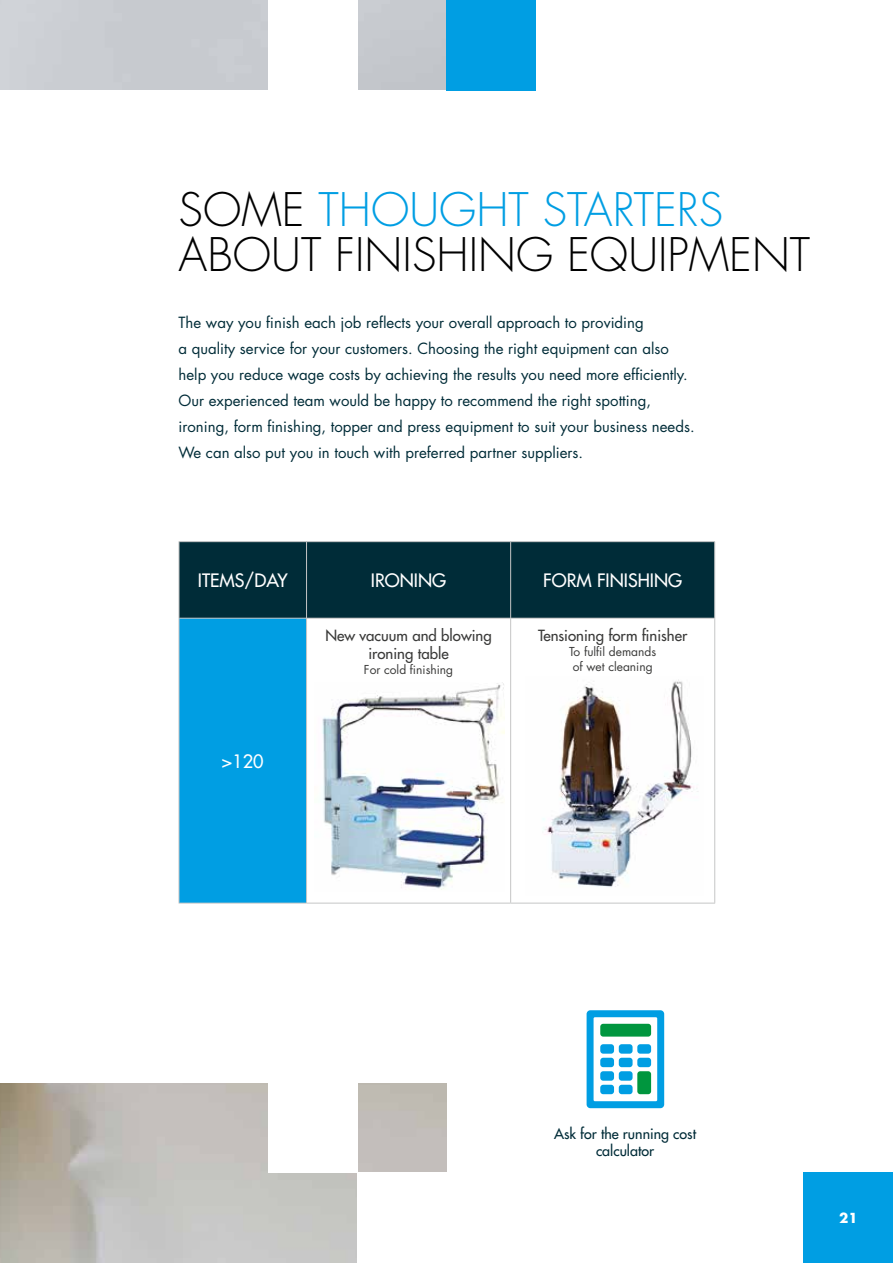
<style>
.page{position:relative;width:893px;height:1263px;background:#fff}
.page>*{position:absolute;margin:0;border:0;box-sizing:border-box;transform-origin:0 0}
.t1{font:300 45px/45.2px "Futura Std";color:#000}
.t2{font:500 18px "Futura Std";color:#fff}
.t3{font:15px/26px "Futura Std";color:#002c38}
.t4{font:500 15px/18px "Futura Std";color:#3a3a39;text-align:center}
.t5{font:500 14.25px/16.5px "Futura Std";color:#002c38;text-align:center}
.t6{font:700 13.5px "Futura Std";color:#fff}
.t7{font:12px/15px "Futura Std";color:#3a3a39}
.s1{color:#009ee3}
</style>
<div class="page">
<div style="left:446px;top:0;width:90px;height:90px;background:#009ee3"></div>
<hr style="left:0;top:180px;width:1px;height:181px;background:#009ee3">
<div style="left:804px;top:1173px;width:89px;height:90px;background:#009ee3"></div>
<div style="left:180px;top:542px;width:534px;height:76px;background:#002c38"></div>
<div style="left:179px;top:618px;width:128px;height:285px;background:#009ee3"></div>
<hr style="left:179px;top:618px;width:127px;height:1px;background:#c6c6c6">
<hr style="left:307px;top:618px;width:203px;height:1px;background:#c6c6c6">
<hr style="left:511px;top:618px;width:203px;height:1px;background:#c6c6c6">
<hr style="left:179px;top:541px;width:128px;height:1px;background:#c5c6c6">
<hr style="left:179px;top:542px;width:1px;height:76px;background:#c5c6c6">
<hr style="left:307px;top:541px;width:204px;height:1px;background:#c5c6c6">
<hr style="left:306px;top:542px;width:1px;height:76px;background:#c5c6c6">
<hr style="left:511px;top:541px;width:204px;height:1px;background:#c5c6c6">
<hr style="left:510px;top:542px;width:1px;height:76px;background:#c5c6c6">
<hr style="left:714px;top:542px;width:1px;height:76px;background:#c5c6c6">
<hr style="left:179px;top:618px;width:1px;height:285px;background:#c5c6c6">
<hr style="left:306px;top:618px;width:1px;height:285px;background:#c5c6c6">
<hr style="left:510px;top:618px;width:1px;height:285px;background:#c5c6c6">
<hr style="left:714px;top:618px;width:1px;height:285px;background:#c5c6c6">
<hr style="left:179px;top:903px;width:128px;height:1px;background:#c5c6c6">
<hr style="left:307px;top:903px;width:204px;height:1px;background:#c5c6c6">
<hr style="left:511px;top:903px;width:204px;height:1px;background:#c5c6c6">
<img style="left:322px;top:683px;width:182px;height:207px">
<img style="left:543px;top:679px;width:155px;height:208px">
<svg style="left:587px;top:1010px;width:77px;height:98px"></svg>
<div style="left:600px;top:1024px;width:51px;height:12px;background:#00963e;border-radius:3px"></div>
<div style="left:600px;top:1044px;width:14px;height:10px;background:#009ee3;border-radius:3px"></div>
<div style="left:619px;top:1044px;width:14px;height:10px;background:#009ee3;border-radius:3px"></div>
<div style="left:637px;top:1044px;width:14px;height:10px;background:#009ee3;border-radius:3px"></div>
<div style="left:600px;top:1058px;width:14px;height:9px;background:#009ee3;border-radius:3px"></div>
<div style="left:619px;top:1058px;width:14px;height:9px;background:#009ee3;border-radius:3px"></div>
<div style="left:637px;top:1058px;width:14px;height:9px;background:#009ee3;border-radius:3px"></div>
<div style="left:600px;top:1071px;width:14px;height:10px;background:#009ee3;border-radius:3px"></div>
<div style="left:619px;top:1071px;width:14px;height:10px;background:#009ee3;border-radius:3px"></div>
<div style="left:600px;top:1085px;width:14px;height:9px;background:#009ee3;border-radius:3px"></div>
<div style="left:619px;top:1085px;width:14px;height:9px;background:#009ee3;border-radius:3px"></div>
<div style="left:637px;top:1071px;width:14px;height:23px;background:#00963e;border-radius:3px"></div>
<h1 class="t1" style="left:179px;top:188px;width:633px">SOME <span class="s1">THOUGHT STARTERS<br></span>ABOUT FINISHING EQUIPMENT</h1>
<p class="t3" style="left:179px;top:310px;width:518px">The way you finish each job reflects your overall approach to providing<br>a quality service for your customers. Choosing the right equipment can also help you reduce wage costs by achieving the results you need more efficiently.<br>Our experienced team would be happy to recommend the right spotting, ironing, form finishing, topper and press equipment to suit your business needs.<br>We can also put you in touch with preferred partner suppliers.</p>
<p class="t2" style="left:198px;top:569px;width:91px">ITEMS/DAY</p>
<p class="t2" style="left:371px;top:569px;width:77px">IRONING</p>
<p class="t2" style="left:543px;top:569px;width:140px">FORM FINISHING</p>
<p class="t2" style="left:222px;top:750px;width:43px">&gt;120</p>
<p class="t4" style="left:325px;top:627px;width:168px">New vacuum and blowing ironing table</p>
<p class="t7" style="left:364px;top:662px;width:91px">For cold finishing</p>
<p class="t4" style="left:538px;top:627px;width:151px">Tensioning form finisher</p>
<p class="t7" style="left:569px;top:644px;width:89px">To fulfil demands of wet cleaning</p>
<p class="t5" style="left:554px;top:1126px;width:144px">Ask for the running cost calculator</p>
<p class="t6" style="left:839px;top:1209px;width:20px">21</p>
</div>
